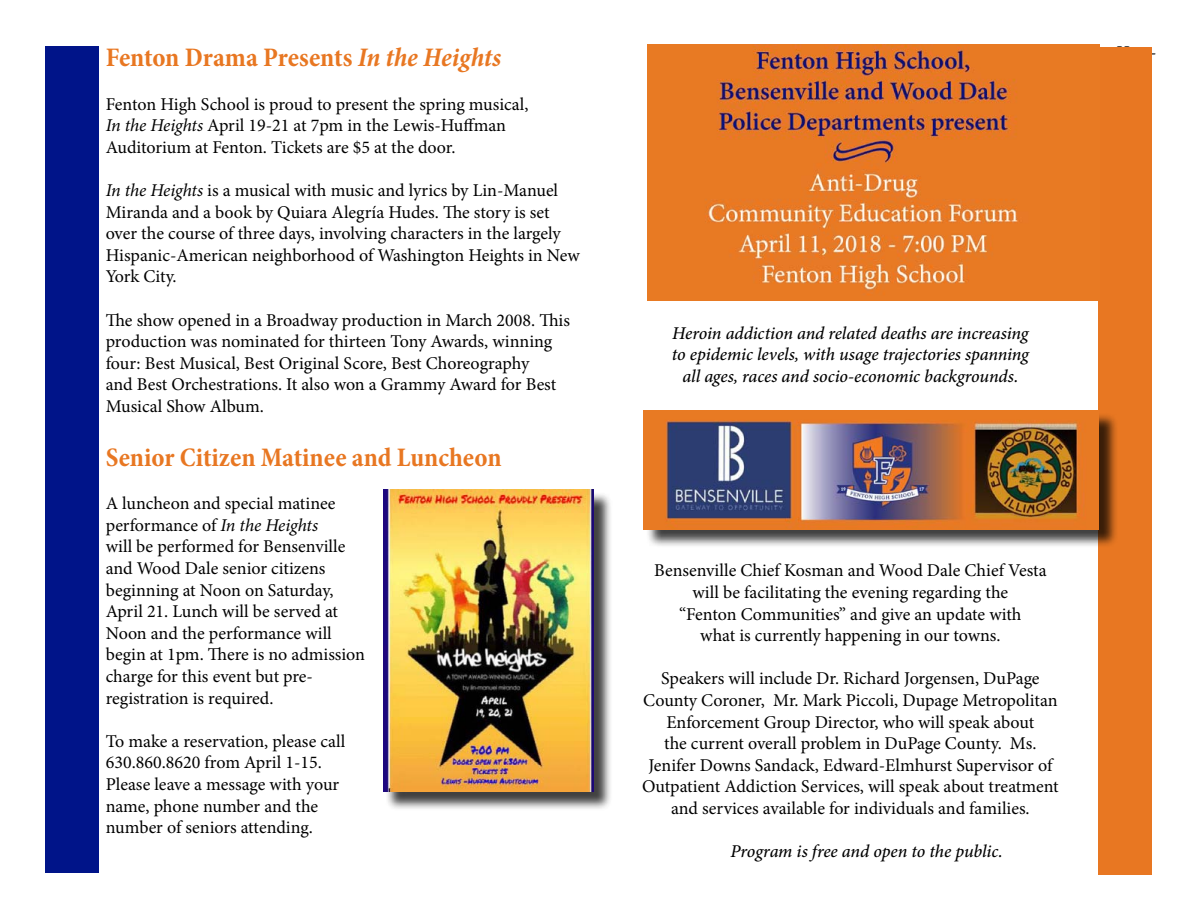
<style>
.page{position:relative;width:1188px;height:918px;background:#fff}
.page>*{position:absolute;margin:0;border:0;box-sizing:border-box;transform-origin:0 0}
.t1{font:700 condensed 27px "Minion Pro";color:#e87722}
.t2{font:18px/21.6px "Minion Pro";color:#000}
.t3{font:italic 500 18px/21.6px "Minion Pro";letter-spacing:-.005em;color:#000;text-align:center}
.s1{font-style:italic}
</style>
<div class="page">
<div style="left:45px;top:47px;width:54px;height:826px;background:#001489"></div>
<div style="left:1098px;top:47px;width:54px;height:828px;background:#e87722"></div>
<div style="left:385px;top:491px;width:228px;height:320px;background:#000;opacity:.75"></div>
<img style="left:383px;top:490px;width:211px;height:302px">
<img style="left:647px;top:45px;width:453px;height:256px">
<div style="left:645px;top:412px;width:473px;height:136px;background:#000;opacity:.75"></div>
<img style="left:644px;top:410px;width:455px;height:119px">
<h1 class="t1" style="left:106px;top:39px;width:397px">Fenton Drama Presents <span class="s1">In the Heights</span></h1>
<p class="t2" style="left:106px;top:93px;width:424px">Fenton High School is proud to present the spring musical,<br><span class="s1">In the Heights</span> April 19-21 at 7pm in the Lewis-Huffman<br>Auditorium at Fenton. Tickets are $5 at the door.</p>
<p class="t2" style="left:106px;top:180px;width:476px"><span class="s1">In the Heights</span> is a musical with music and lyrics by Lin-Manuel Miranda and a book by Quiara Alegría Hudes. The story is set over the course of three days, involving characters in the largely Hispanic-American neighborhood of Washington Heights in New York City.</p>
<p class="t2" style="left:106px;top:309px;width:466px">The show opened in a Broadway production in March 2008. This production was nominated for thirteen Tony Awards, winning four: Best Musical, Best Original Score, Best Choreography<br>and Best Orchestrations. It also won a Grammy Award for Best Musical Show Album.</p>
<h1 class="t1" style="left:106px;top:439px;width:397px">Senior Citizen Matinee and Luncheon</h1>
<p class="t2" style="left:106px;top:493px;width:261px">A luncheon and special matinee performance of <span class="s1">In the Heights<br></span>will be performed for Bensenville and Wood Dale senior citizens beginning at Noon on Saturday,<br>April 21. Lunch will be served at<br>Noon and the performance will begin at 1pm. There is no admission charge for this event but pre&shy;registration is required.</p>
<p class="t2" style="left:106px;top:730px;width:241px">To make a reservation, please call<br>630.860.8620 from April 1-15.<br>Please leave a message with your name, phone number and the number of seniors attending.</p>
<p class="t3" style="left:672px;top:322px;width:359px">Heroin addiction and related deaths are increasing to epidemic levels, with usage trajectories spanning all ages, races and socio-economic backgrounds.</p>
<p class="t2" style="left:654px;top:560px;width:394px;text-align:center">Bensenville Chief Kosman and Wood Dale Chief Vesta will be facilitating the evening regarding the<br>“Fenton Communities” and give an update with<br>what is currently happening in our towns.</p>
<p class="t2" style="left:642px;top:668px;width:418px;text-align:center">Speakers will include Dr. Richard Jorgensen, DuPage County Coroner, Mr. Mark Piccoli, Dupage Metropolitan Enforcement Group Director, who will speak about<br>the current overall problem in DuPage County. Ms.<br>Jenifer Downs Sandack, Edward-Elmhurst Supervisor of Outpatient Addiction Services, will speak about treatment and services available for individuals and families.</p>
<p class="t3" style="left:731px;top:841px;width:274px">Program is free and open to the public.</p>
</div>
